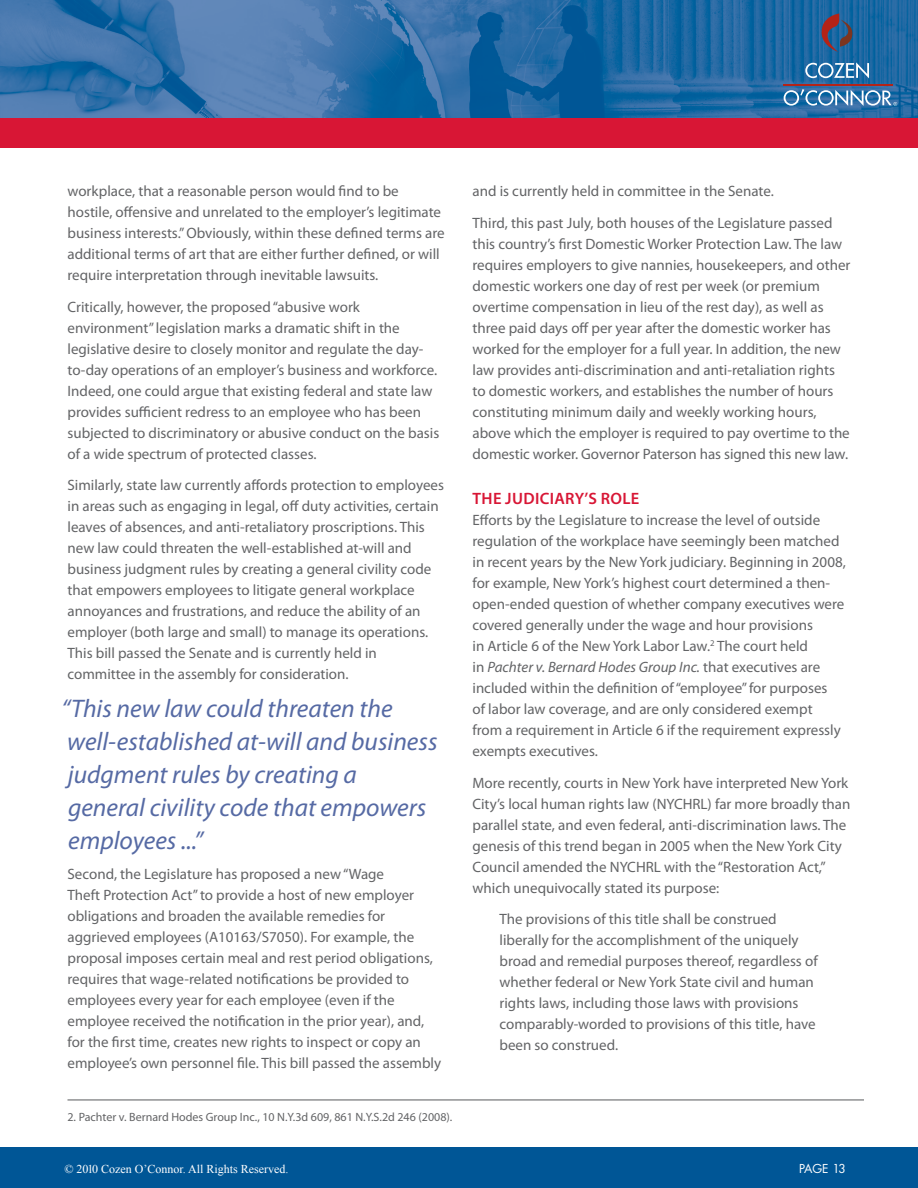
<style>
.page{position:relative;width:918px;height:1188px;background:#fff}
.page>*{position:absolute;margin:0;border:0;box-sizing:border-box;transform-origin:0 0}
.t1{font:italic 25.5px/33px "Myriad Pro";color:#566aa4}
.t2{font:600 16.5px "Myriad Pro";letter-spacing:.02em;color:#d81635}
.t3{font:15px/21px "Myriad Pro";color:#636466}
.t4{font:12px "Myriad Pro";color:#636466}
.t5{font:12px "Times New Roman";color:#fff}
.t6{font:12px "Futura";color:#fff}
.s1{font-style:italic}
</style>
<div class="page">
<img style="left:0;top:0;width:918px;height:119px">
<div style="left:0;top:119px;width:918px;height:29px;background:#d81635"></div>
<div style="left:0;top:1148px;width:918px;height:40px;background:#005696"></div>
<svg style="left:805px;top:62px;width:64px;height:16px"></svg>
<hr style="left:783px;top:84px;width:109px;height:2px;background:#b42317">
<svg style="left:820px;top:14px;width:33px;height:38px"></svg>
<svg style="left:784px;top:89px;width:113px;height:17px;background:#5d92bc"></svg>
<hr style="left:68px;top:1100px;width:796px;height:1px;background:#58595b">
<p class="t3" style="left:68px;top:180px;width:379px">workplace, that a reasonable person would find to be hostile, offensive and unrelated to the employer’s legitimate business interests.” Obviously, within these defined terms are additional terms of art that are either further defined, or will require interpretation through inevitable lawsuits.</p>
<p class="t3" style="left:68px;top:296px;width:373px">Critically, however, the proposed “abusive work environment” legislation marks a dramatic shift in the legislative desire to closely monitor and regulate the day&shy;to-day operations of an employer’s business and workforce.<br>Indeed, one could argue that existing federal and state law provides sufficient redress to an employee who has been subjected to discriminatory or abusive conduct on the basis of a wide spectrum of protected classes.</p>
<p class="t3" style="left:68px;top:475px;width:378px">Similarly, state law currently affords protection to employees in areas such as engaging in legal, off duty activities, certain leaves of absences, and anti-retaliatory proscriptions. This new law could threaten the well-established at-will and business judgment rules by creating a general civility code that empowers employees to litigate general workplace annoyances and frustrations, and reduce the ability of an employer (both large and small) to manage its operations.<br>This bill passed the Senate and is currently held in committee in the assembly for consideration.</p>
<h1 class="t1" style="left:62px;top:692px;width:378px">“This new law could threaten the well-established at-will and business judgment rules by creating a<br>general civility code that empowers employees ...”</h1>
<p class="t3" style="left:68px;top:863px;width:375px">Second, the Legislature has proposed a new “Wage<br>Theft Protection Act” to provide a host of new employer obligations and broaden the available remedies for aggrieved employees (A10163/S7050). For example, the proposal imposes certain meal and rest period obligations, requires that wage-related notifications be provided to employees every year for each employee (even if the employee received the notification in the prior year), and, for the first time, creates new rights to inspect or copy an employee’s own personnel file. This bill passed the assembly</p>
<p class="t4" style="left:68px;top:1109px;width:386px">2. Pachter v. Bernard Hodes Group Inc., 10 N.Y.3d 609, 861 N.Y.S.2d 246 (2008).</p>
<p class="t3" style="left:472px;top:175px;width:361px;line-height:31.8px">and is currently held in committee in the Senate.<br>Third, this past July, both houses of the Legislature passed</p>
<p class="t3" style="left:472px;top:233px;width:379px">this country’s first Domestic Worker Protection Law. The law requires employers to give nannies, housekeepers, and other domestic workers one day of rest per week (or premium overtime compensation in lieu of the rest day), as well as three paid days off per year after the domestic worker has worked for the employer for a full year. In addition, the new law provides anti-discrimination and anti-retaliation rights to domestic workers, and establishes the number of hours constituting minimum daily and weekly working hours, above which the employer is required to pay overtime to the domestic worker. Governor Paterson has signed this new law.</p>
<p class="t2" style="left:473px;top:488px;width:72px">THE JUDICIARY</p>
<p class="t2" style="left:585px;top:488px;width:54px">’S ROLE</p>
<p class="t3" style="left:472px;top:509px;width:375px">Efforts by the Legislature to increase the level of outside regulation of the workplace have seemingly been matched in recent years by the New York judiciary. Beginning in 2008, for example, New York’s highest court determined a then&shy;open-ended question of whether company executives were covered generally under the wage and hour provisions<br>in Article 6 of the New York Labor Law.<sup>2</sup> The court held<br>in <span class="s1">Pachter v. Bernard Hodes Group Inc.</span> that executives are included within the definition of “employee” for purposes<br>of labor law coverage, and are only considered exempt from a requirement in Article 6 if the requirement expressly exempts executives.</p>
<p class="t3" style="left:472px;top:772px;width:380px">More recently, courts in New York have interpreted New York City’s local human rights law (NYCHRL) far more broadly than parallel state, and even federal, anti-discrimination laws. The genesis of this trend began in 2005 when the New York City Council amended the NYCHRL with the “Restoration Act,” which unequivocally stated its purpose:</p>
<p class="t3" style="left:499px;top:909px;width:320px">The provisions of this title shall be construed liberally for the accomplishment of the uniquely broad and remedial purposes thereof, regardless of whether federal or New York State civil and human rights laws, including those laws with provisions comparably-worded to provisions of this title, have been so construed.</p>
<p class="t5" style="left:64px;top:1161px;width:226px">© 2010 Cozen O’Connor. All Rights Reserved.</p>
<p class="t6" style="left:799px;top:1161px;width:48px">PAGE 13</p>
</div>
